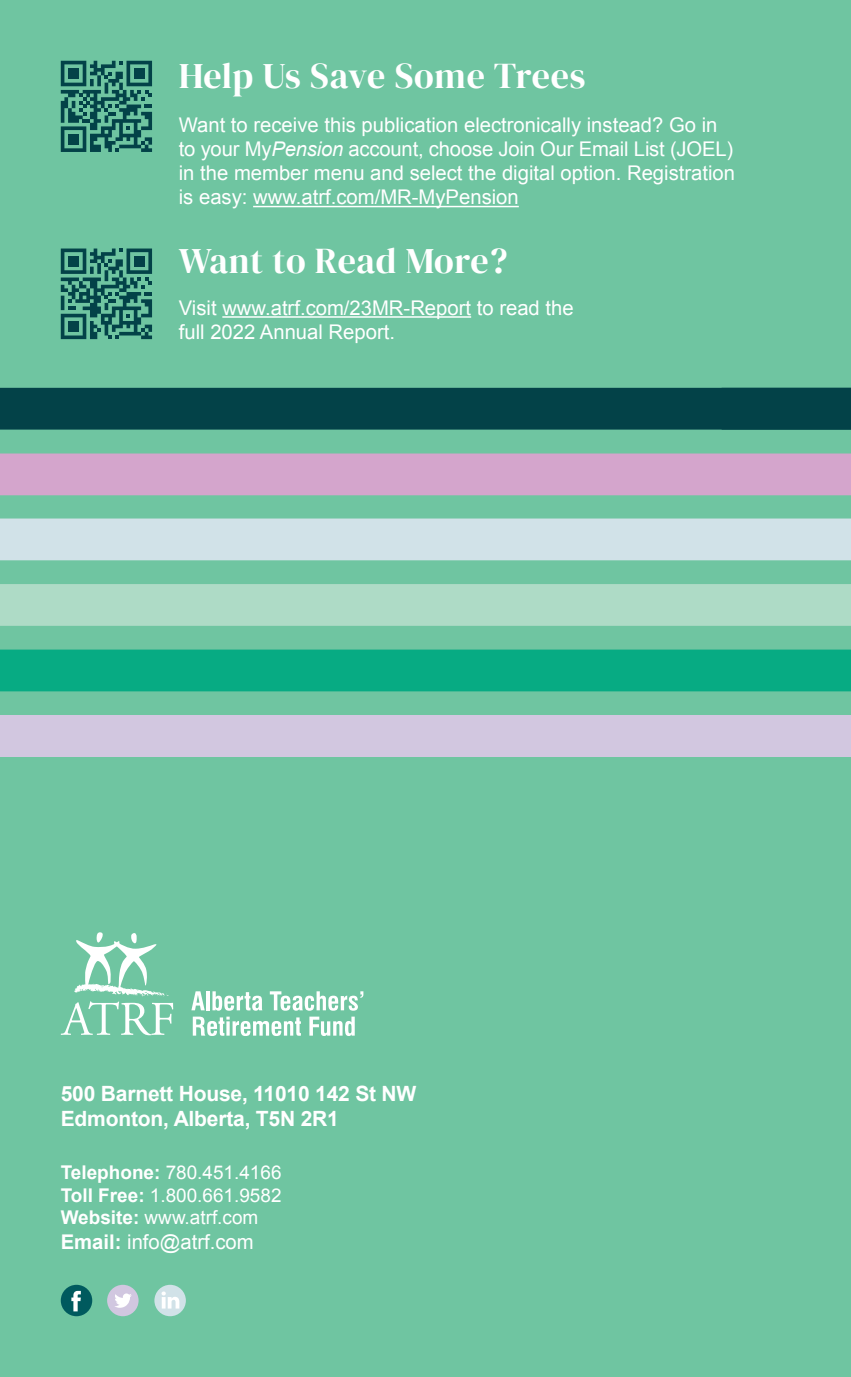
<style>
.page{position:relative;width:851px;height:1377px;background:#fff}
.page>*{position:absolute;margin:0;border:0;box-sizing:border-box;transform-origin:0 0}
.t1{font:36px "DM Serif Display";letter-spacing:.01em;color:#fff}
.t2{font:700 21.15px/25.2px "Arial";letter-spacing:-.01em;color:#fff}
.t3{font:20.25px/24.3px "Arial";color:#fff}
.t4{font:18.9px/22.7px "Arial";color:#fff;text-align:justify}
.s1{font-style:italic}
.s2{font-weight:700}
</style>
<div class="page">
<div style="left:0;top:0;width:850px;height:1377px;background:#6fc5a1"></div>
<hr style="left:253px;top:206px;width:266px;height:1px;background:#fff">
<hr style="left:222px;top:316px;width:249px;height:2px;background:#fff">
<div style="left:0;top:715px;width:850px;height:42px;background:#d2c7e0"></div>
<svg style="left:0;top:387px;width:850px;height:305px"></svg>
<svg style="left:388px;top:387px;width:462px;height:126px"></svg>
<svg style="left:107px;top:1285px;width:32px;height:31px"></svg>
<svg style="left:154px;top:1285px;width:32px;height:31px"></svg>
<svg style="left:61px;top:1285px;width:31px;height:31px"></svg>
<svg style="left:61px;top:932px;width:112px;height:103px"></svg>
<svg style="left:191px;top:991px;width:14px;height:19px"></svg>
<hr style="left:206px;top:991px;width:4px;height:19px;background:#fff">
<svg style="left:212px;top:991px;width:50px;height:20px"></svg>
<svg style="left:270px;top:991px;width:93px;height:20px"></svg>
<svg style="left:193px;top:1017px;width:108px;height:19px"></svg>
<svg style="left:309px;top:1017px;width:46px;height:19px"></svg>
<svg style="left:61px;top:61px;width:91px;height:91px"></svg>
<div style="left:68px;top:134px;width:11px;height:11px;background:#034248"></div>
<svg style="left:61px;top:249px;width:91px;height:90px"></svg>
<div style="left:68px;top:321px;width:11px;height:11px;background:#034248"></div>
<h1 class="t1" style="left:179px;top:55px;width:408px">Help Us Save Some Trees</h1>
<p class="t3" style="left:179px;top:112px;width:558px">Want to receive this publication electronically instead? Go in to your My<span class="s1">Pension</span> account, choose Join Our Email List (JOEL) in the member menu and select the digital option. Registration is easy: www.atrf.com/MR-MyPension</p>
<h1 class="t1" style="left:179px;top:240px;width:330px">Want to Read More?</h1>
<p class="t3" style="left:179px;top:296px;width:396px">Visit www.atrf.com/23MR-Report to read the full 2022 Annual Report.</p>
<p class="t2" style="left:61px;top:1081px;width:357px">500 Barnett House, 11010 142 St NW<br>Edmonton, Alberta, T5N 2R1</p>
<p class="t4" style="left:61px;top:1161px;width:222px"><span class="s2">Telephone:</span> 780.451.4166<br><span class="s2">Toll Free:</span> 1.800.661.9582<br><span class="s2">Website:</span> www.atrf.com</p>
<p class="t3" style="left:61px;top:1230px;width:194px"><span class="s2">Email:</span> info@atrf.com</p>
</div>
